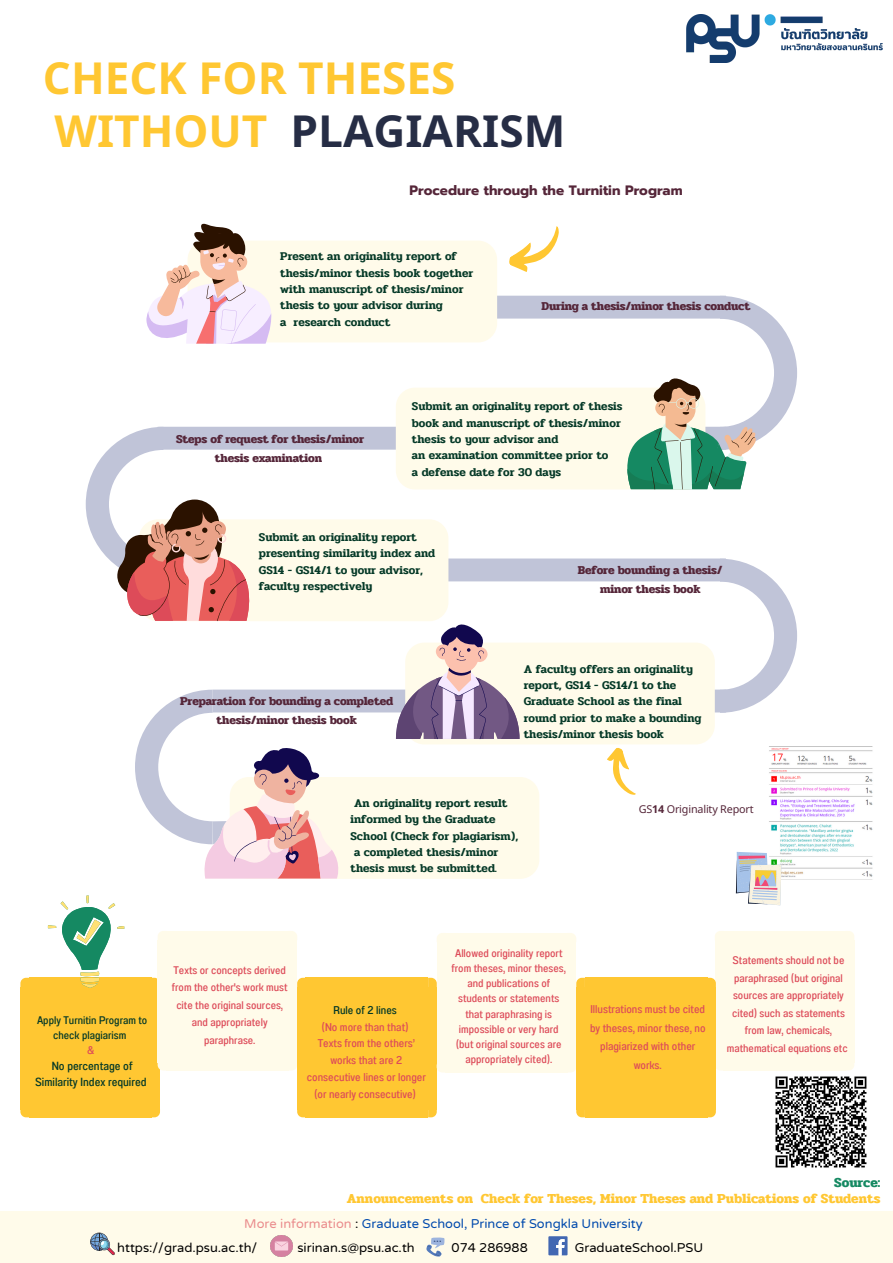
<style>
.page{position:relative;width:893px;height:1263px;background:#fff}
.page>*{position:absolute;margin:0;border:0;box-sizing:border-box;transform-origin:0 0}
.t1{font:700 44.1px/52.9px "Noto Sans";color:#ffc732}
.t2{font:700 13.65px "Pridi";color:#ffc732}
.t3{font:700 13.65px "Pridi";color:#158962}
.t4{font:700 13.58px "Prompt";color:#552639}
.t5{font:12.9px/23.6px "Varela Round";color:#004aad}
.t6{font:12.9px "Varela Round";color:#000}
.t7{font:700 12px/19.1px "Pridi";letter-spacing:-.015em;color:#552639;text-align:center}
.t8{font:600 11.77px/16.4px "Pridi";color:#053927}
.t9{font:11.77px/16.4px "Anantason Medium Wd 75";color:#053927;text-align:center}
.t10{font:11.25px/16.9px "Anantason Medium Wd 75";color:#dd4b59;text-align:center}
.t11{font:11.25px "Anantason Medium Wd 75";color:#053927}
.t12{font:11.02px/17.5px "Anantason Medium Wd 75";color:#dd4b59;text-align:center}
.t13{font:11.02px/15.2px "Anantason Medium Wd 75";color:#053927;text-align:center}
.t14{font:10.8px "Noto Sans";letter-spacing:-.015em;color:#552639}
.s1{color:#262d45}
.s2{font-weight:700}
.s3{color:#ea8d8d}
.s4{color:#000}
</style>
<div class="page">
<div style="left:0;top:1211px;width:893px;height:52px;background:#fffbea"></div>
<div style="left:233px;top:296px;width:493px;height:23px;background:#c0c4d8"></div>
<div style="left:139px;top:558px;width:587px;height:23px;background:#c0c4d8"></div>
<div style="left:230px;top:777px;width:309px;height:102px;background:#fffbea;border-radius:19px"></div>
<svg style="left:720px;top:559px;width:77px;height:154px"></svg>
<div style="left:405px;top:642px;width:310px;height:102px;background:#fffbea;border-radius:19px"></div>
<div style="left:396px;top:388px;width:309px;height:101px;background:#fffbea;border-radius:19px"></div>
<div style="left:187px;top:241px;width:310px;height:101px;background:#fffbea;border-radius:19px"></div>
<svg style="left:509px;top:226px;width:50px;height:46px"></svg>
<svg style="left:607px;top:748px;width:29px;height:47px"></svg>
<img style="left:686px;top:14px;width:196px;height:48px">
<svg style="left:146px;top:224px;width:126px;height:120px"></svg>
<svg style="left:627px;top:296px;width:170px;height:193px"></svg>
<svg style="left:86px;top:427px;width:433px;height:451px"></svg>
<svg style="left:90px;top:1232px;width:25px;height:23px"></svg>
<img style="left:270px;top:1235px;width:22px;height:22px">
<svg style="left:548px;top:1236px;width:19px;height:19px"></svg>
<svg style="left:426px;top:1237px;width:19px;height:20px"></svg>
<svg style="left:151px;top:978px;width:7px;height:9px"></svg>
<div style="left:151px;top:987px;width:9px;height:122px;background:#ffc732"></div>
<div style="left:29px;top:987px;width:122px;height:122px;background:#ffc732"></div>
<div style="left:29px;top:978px;width:122px;height:9px;background:#ffc732"></div>
<svg style="left:20px;top:978px;width:9px;height:9px"></svg>
<div style="left:20px;top:987px;width:9px;height:122px;background:#ffc732"></div>
<div style="left:29px;top:1109px;width:122px;height:8px;background:#ffc732"></div>
<svg style="left:20px;top:1109px;width:9px;height:8px"></svg>
<svg style="left:151px;top:1109px;width:9px;height:8px"></svg>
<svg style="left:288px;top:931px;width:9px;height:9px"></svg>
<div style="left:288px;top:940px;width:9px;height:122px;background:#fffbea"></div>
<div style="left:166px;top:940px;width:122px;height:122px;background:#fffbea"></div>
<div style="left:166px;top:931px;width:122px;height:9px;background:#fffbea"></div>
<svg style="left:158px;top:931px;width:8px;height:9px"></svg>
<div style="left:158px;top:940px;width:8px;height:122px;background:#fffbea"></div>
<div style="left:166px;top:1062px;width:122px;height:8px;background:#fffbea"></div>
<svg style="left:158px;top:1062px;width:8px;height:8px"></svg>
<svg style="left:288px;top:1062px;width:9px;height:8px"></svg>
<svg style="left:428px;top:978px;width:9px;height:9px"></svg>
<div style="left:428px;top:987px;width:9px;height:122px;background:#ffc732"></div>
<div style="left:306px;top:987px;width:122px;height:122px;background:#ffc732"></div>
<div style="left:306px;top:978px;width:122px;height:9px;background:#ffc732"></div>
<svg style="left:297px;top:978px;width:9px;height:9px"></svg>
<div style="left:297px;top:987px;width:9px;height:122px;background:#ffc732"></div>
<div style="left:306px;top:1109px;width:122px;height:8px;background:#ffc732"></div>
<svg style="left:297px;top:1109px;width:9px;height:8px"></svg>
<svg style="left:428px;top:1109px;width:9px;height:8px"></svg>
<svg style="left:567px;top:933px;width:9px;height:9px"></svg>
<div style="left:567px;top:942px;width:9px;height:122px;background:#fffbea"></div>
<div style="left:445px;top:942px;width:122px;height:122px;background:#fffbea"></div>
<div style="left:445px;top:933px;width:122px;height:9px;background:#fffbea"></div>
<svg style="left:437px;top:933px;width:8px;height:9px"></svg>
<div style="left:437px;top:942px;width:8px;height:122px;background:#fffbea"></div>
<div style="left:445px;top:1064px;width:122px;height:8px;background:#fffbea"></div>
<svg style="left:437px;top:1064px;width:8px;height:8px"></svg>
<svg style="left:567px;top:1064px;width:9px;height:8px"></svg>
<svg style="left:845px;top:931px;width:9px;height:9px"></svg>
<div style="left:845px;top:940px;width:9px;height:122px;background:#fffbea"></div>
<div style="left:723px;top:940px;width:122px;height:122px;background:#fffbea"></div>
<div style="left:723px;top:931px;width:122px;height:9px;background:#fffbea"></div>
<svg style="left:715px;top:931px;width:8px;height:9px"></svg>
<div style="left:715px;top:940px;width:8px;height:122px;background:#fffbea"></div>
<div style="left:723px;top:1062px;width:122px;height:8px;background:#fffbea"></div>
<svg style="left:716px;top:1062px;width:7px;height:8px"></svg>
<svg style="left:845px;top:1062px;width:9px;height:8px"></svg>
<svg style="left:707px;top:978px;width:9px;height:9px"></svg>
<div style="left:707px;top:987px;width:9px;height:122px;background:#ffc732"></div>
<div style="left:585px;top:987px;width:122px;height:122px;background:#ffc732"></div>
<div style="left:585px;top:978px;width:122px;height:9px;background:#ffc732"></div>
<svg style="left:576px;top:978px;width:9px;height:9px"></svg>
<div style="left:576px;top:987px;width:9px;height:122px;background:#ffc732"></div>
<div style="left:585px;top:1109px;width:122px;height:8px;background:#ffc732"></div>
<svg style="left:576px;top:1109px;width:9px;height:8px"></svg>
<svg style="left:707px;top:1109px;width:9px;height:8px"></svg>
<svg style="left:48px;top:895px;width:76px;height:93px"></svg>
<img style="left:769px;top:746px;width:104px;height:134px">
<svg style="left:736px;top:852px;width:45px;height:53px;background:#d0cdcd"></svg>
<img style="left:775px;top:1076px;width:92px;height:92px">
<h1 class="t1" style="left:43px;top:50px;width:524px">CHECK FOR THESES<br>WITHOUT <span class="s1">PLAGIARISM</span></h1>
<p class="t4" style="left:410px;top:180px;width:274px">Procedure through the Turnitin Program</p>
<p class="t8" style="left:280px;top:248px;width:194px">Present an originality report of thesis/minor thesis book together with manuscript of thesis/minor thesis to your advisor during<br>a research conduct</p>
<p class="t7" style="left:541px;top:297px;width:210px">During a thesis/minor thesis conduct</p>
<p class="t7" style="left:176px;top:429px;width:189px">Steps of request for thesis/minor thesis examination</p>
<p class="t8" style="left:412px;top:398px;width:212px">Submit an originality report of thesis book and manuscript of thesis/minor thesis to your advisor and<br>an examination committee prior to<br>a defense date for 30 days</p>
<p class="t8" style="left:259px;top:529px;width:178px">Submit an originality report presenting similarity index and<br>GS14 - GS14/1 to your advisor, faculty respectively</p>
<p class="t7" style="left:180px;top:692px;width:214px">Preparation for bounding a completed thesis/minor thesis book</p>
<p class="t7" style="left:578px;top:560px;width:146px">Before bounding a thesis/ minor thesis book</p>
<p class="t8" style="left:524px;top:660px;width:179px">A faculty offers an originality report, GS14 - GS14/1 to the<br>Graduate School as the final round prior to make a bounding thesis/minor thesis book</p>
<p class="t8" style="left:350px;top:795px;width:169px">An originality report result informed by the Graduate<br>School (Check for plagiarism), a completed thesis/minor thesis must be submitted.</p>
<p class="t14" style="left:638px;top:801px;width:117px">GS<span class="s2">14</span> Originality Report</p>
<p class="t13" style="left:37px;top:1012px;width:112px">Apply Turnitin Program to check plagiarism</p>
<p class="t12" style="left:87px;top:1041px;width:9px">&amp;</p>
<p class="t9" style="left:35px;top:1057px;width:113px">No percentage of<br>Similarity Index required</p>
<p class="t12" style="left:172px;top:961px;width:117px">Texts or concepts derived from the other's work must cite the original sources, and appropriately paraphrase.</p>
<p class="t11" style="left:333px;top:1003px;width:65px">Rule of 2 lines</p>
<p class="t10" style="left:307px;top:1018px;width:121px">(No more than that)<br>Texts from the others’ works that are 2 consecutive lines or longer (or nearly consecutive)</p>
<p class="t12" style="left:451px;top:945px;width:116px;line-height:15.2px">Allowed originality report from theses, minor theses, and publications of students or statements that paraphrasing is impossible or very hard (but original sources are appropriately cited).</p>
<p class="t10" style="left:590px;top:1000px;width:117px;line-height:18.6px">Illustrations must be cited by theses, minor these, no plagiarized with other works.</p>
<p class="t12" style="left:727px;top:952px;width:122px">Statements should not be paraphrased (but original sources are appropriately cited) such as statements from law, chemicals, mathematical equations etc</p>
<p class="t3" style="left:834px;top:1171px;width:48px">Source:</p>
<p class="t2" style="left:347px;top:1188px;width:535px">Announcements on Check for Theses, Minor Theses and Publications of Students</p>
<p class="t5" style="left:117px;top:1212px;width:527px;text-indent:127px"><span class="s3">More information</span> <span class="s4">:</span> Graduate School, Prince of Songkla University <span class="s4">https://grad.psu.ac.th/</span></p>
<p class="t6" style="left:297px;top:1240px;width:119px">sirinan.s@psu.ac.th</p>
<p class="t6" style="left:451px;top:1240px;width:78px">074 286988</p>
<p class="t6" style="left:575px;top:1240px;width:130px">GraduateSchool.PSU</p>
</div>
